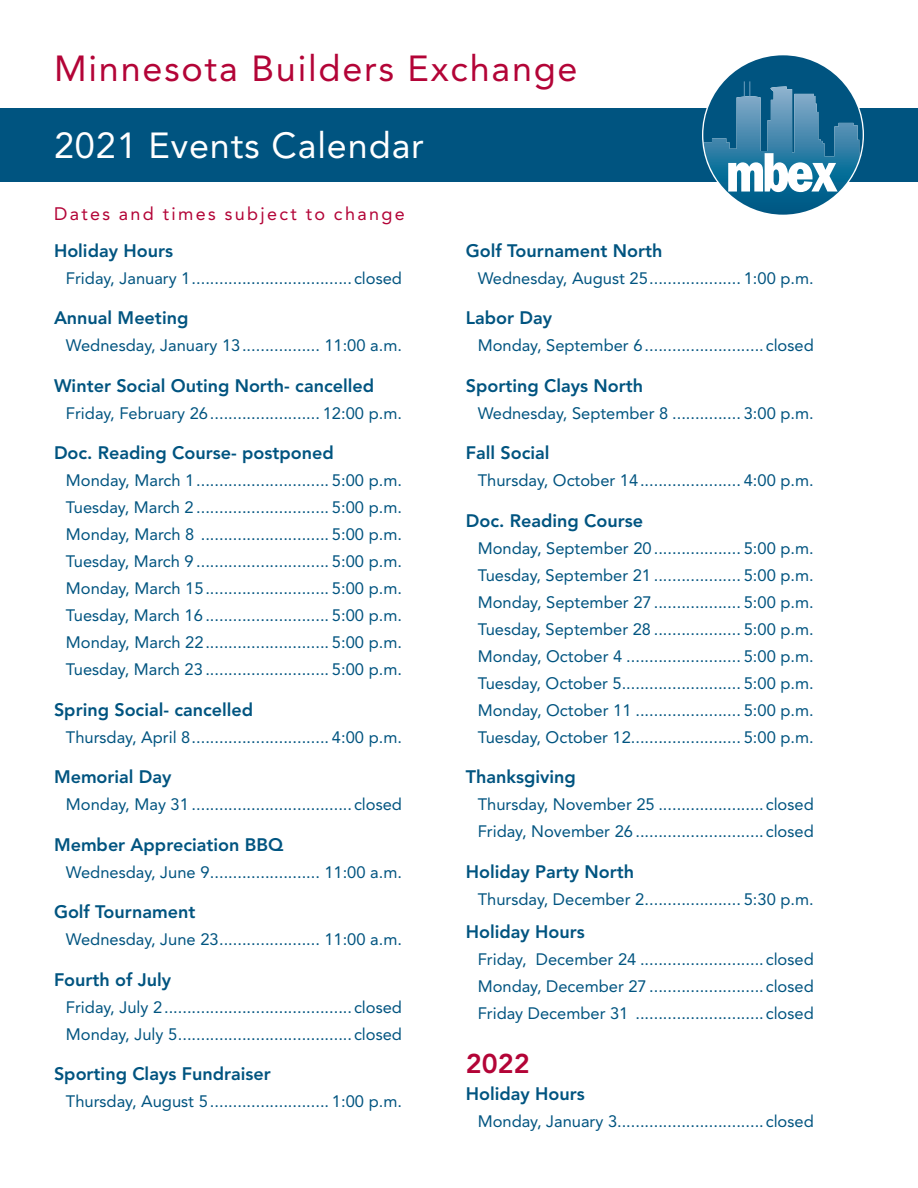
<style>
.page{position:relative;width:918px;height:1188px;background:#fff}
.page>*{position:absolute;margin:0;border:0;box-sizing:border-box;transform-origin:0 0}
.t1{font:36px "Avenir LT Std";letter-spacing:.05em;color:#b30437}
.t2{font:36px "Avenir LT Std";letter-spacing:.025em;color:#fff}
.t3{font:800 27px "Avenir LT Std";color:#b30437}
.t4{font:800 18px "Avenir LT Std";color:#005480}
.t5{font:18px "Avenir LT Std";letter-spacing:.13em;color:#b30437}
.t6{font:16.5px "Avenir LT Std";color:#005480}
</style>
<div class="page">
<div style="left:0;top:108px;width:918px;height:73px;background:#005480"></div>
<svg style="left:703px;top:55px;width:160px;height:160px"></svg>
<p class="t1" style="left:54px;top:48px;width:525px">Minnesota Builders Exchange</p>
<p class="t2" style="left:54px;top:125px;width:371px">2021 Events Calendar</p>
<p class="t5" style="left:54px;top:203px;width:352px">Dates and times subject to change</p>
<p class="t4" style="left:54px;top:240px;width:120px">Holiday Hours</p>
<p class="t6" style="left:66px;top:268px;width:338px">Friday, January 1...................................closed</p>
<p class="t4" style="left:54px;top:307px;width:136px">Annual Meeting</p>
<p class="t6" style="left:66px;top:336px;width:338px">Wednesday, January 13................. 11:00 a.m.</p>
<p class="t4" style="left:54px;top:375px;width:322px">Winter Social Outing North- cancelled</p>
<p class="t6" style="left:66px;top:403px;width:338px">Friday, February 26........................ 12:00 p.m.</p>
<p class="t4" style="left:54px;top:442px;width:281px">Doc. Reading Course- postponed</p>
<p class="t6" style="left:66px;top:471px;width:338px">Monday, March 1............................. 5:00 p.m.</p>
<p class="t6" style="left:66px;top:498px;width:338px">Tuesday, March 2 ............................. 5:00 p.m.</p>
<p class="t6" style="left:66px;top:525px;width:338px">Monday, March 8 ............................ 5:00 p.m.</p>
<p class="t6" style="left:66px;top:552px;width:338px">Tuesday, March 9 ............................. 5:00 p.m.</p>
<p class="t6" style="left:66px;top:579px;width:338px">Monday, March 15........................... 5:00 p.m.</p>
<p class="t6" style="left:66px;top:606px;width:338px">Tuesday, March 16 ........................... 5:00 p.m.</p>
<p class="t6" style="left:66px;top:633px;width:338px">Monday, March 22........................... 5:00 p.m.</p>
<p class="t6" style="left:66px;top:660px;width:338px">Tuesday, March 23 ........................... 5:00 p.m.</p>
<p class="t4" style="left:54px;top:699px;width:201px">Spring Social- cancelled</p>
<p class="t6" style="left:66px;top:727px;width:338px">Thursday, April 8.............................. 4:00 p.m.</p>
<p class="t4" style="left:54px;top:766px;width:119px">Memorial Day</p>
<p class="t6" style="left:66px;top:795px;width:338px">Monday, May 31 ...................................closed</p>
<p class="t4" style="left:54px;top:834px;width:231px">Member Appreciation BBQ</p>
<p class="t6" style="left:66px;top:862px;width:338px">Wednesday, June 9........................ 11:00 a.m.</p>
<p class="t4" style="left:54px;top:901px;width:143px">Golf Tournament</p>
<p class="t6" style="left:66px;top:930px;width:338px">Wednesday, June 23...................... 11:00 a.m.</p>
<p class="t4" style="left:54px;top:969px;width:119px">Fourth of July</p>
<p class="t6" style="left:66px;top:997px;width:338px">Friday, July 2.........................................closed</p>
<p class="t6" style="left:66px;top:1024px;width:338px">Monday, July 5......................................closed</p>
<p class="t4" style="left:54px;top:1063px;width:218px">Sporting Clays Fundraiser</p>
<p class="t6" style="left:66px;top:1092px;width:338px">Thursday, August 5.......................... 1:00 p.m.</p>
<p class="t4" style="left:466px;top:240px;width:198px">Golf Tournament North</p>
<p class="t6" style="left:478px;top:268px;width:338px">Wednesday, August 25.................... 1:00 p.m.</p>
<p class="t4" style="left:466px;top:307px;width:88px">Labor Day</p>
<p class="t6" style="left:478px;top:336px;width:338px">Monday, September 6..........................closed</p>
<p class="t4" style="left:466px;top:375px;width:179px">Sporting Clays North</p>
<p class="t6" style="left:478px;top:403px;width:338px">Wednesday, September 8 ............... 3:00 p.m.</p>
<p class="t4" style="left:466px;top:442px;width:85px">Fall Social</p>
<p class="t6" style="left:478px;top:471px;width:338px">Thursday, October 14...................... 4:00 p.m.</p>
<p class="t4" style="left:466px;top:510px;width:179px">Doc. Reading Course</p>
<p class="t6" style="left:478px;top:538px;width:338px">Monday, September 20................... 5:00 p.m.</p>
<p class="t6" style="left:478px;top:565px;width:338px">Tuesday, September 21 ................... 5:00 p.m.</p>
<p class="t6" style="left:478px;top:592px;width:338px">Monday, September 27................... 5:00 p.m.</p>
<p class="t6" style="left:478px;top:619px;width:338px">Tuesday, September 28 ................... 5:00 p.m.</p>
<p class="t6" style="left:478px;top:646px;width:338px">Monday, October 4 ......................... 5:00 p.m.</p>
<p class="t6" style="left:478px;top:673px;width:338px">Tuesday, October 5.......................... 5:00 p.m.</p>
<p class="t6" style="left:478px;top:700px;width:338px">Monday, October 11 ....................... 5:00 p.m.</p>
<p class="t6" style="left:478px;top:727px;width:338px">Tuesday, October 12........................ 5:00 p.m.</p>
<p class="t4" style="left:466px;top:766px;width:112px">Thanksgiving</p>
<p class="t6" style="left:478px;top:795px;width:338px">Thursday, November 25 .......................closed</p>
<p class="t6" style="left:478px;top:822px;width:338px">Friday, November 26 ............................closed</p>
<p class="t4" style="left:466px;top:861px;width:170px">Holiday Party North</p>
<p class="t6" style="left:478px;top:889px;width:338px">Thursday, December 2..................... 5:30 p.m.</p>
<p class="t4" style="left:466px;top:921px;width:120px">Holiday Hours</p>
<p class="t6" style="left:478px;top:950px;width:338px">Friday, December 24 ...........................closed</p>
<p class="t6" style="left:478px;top:977px;width:338px">Monday, December 27 .........................closed</p>
<p class="t6" style="left:478px;top:1004px;width:338px">Friday December 31 ............................closed</p>
<p class="t3" style="left:466px;top:1048px;width:65px">2022</p>
<p class="t4" style="left:466px;top:1083px;width:120px">Holiday Hours</p>
<p class="t6" style="left:478px;top:1112px;width:338px">Monday, January 3................................closed</p>
</div>
